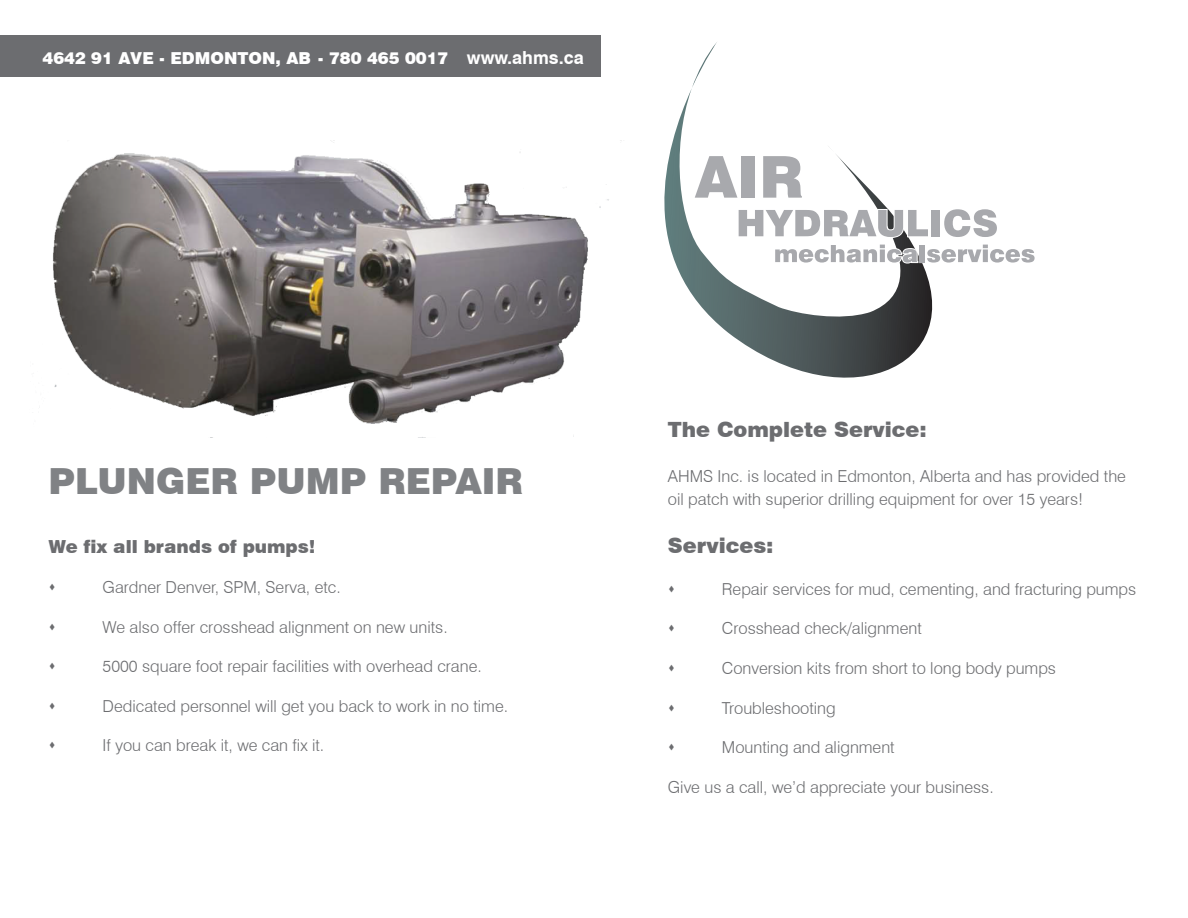
<style>
.page{position:relative;width:1188px;height:918px;background:#fff}
.page>*{position:absolute;margin:0;border:0;box-sizing:border-box;transform-origin:0 0}
.t1{font:900 36px "Swiss 721 BT";color:#808285}
.t2{font:900 21px "Swiss 721 BT";color:#6c6d70}
.t3{font:900 18px "Swiss 721 BT";color:#6c6d70}
.t4{font:700 18px "Swiss 721 BT";color:#fff}
.t5{font:300 16.5px/22.8px "Swiss 721 BT";color:#6c6d70}
.t6{font:900 16.5px "Swiss 721 BT";color:#fff}
</style>
<div class="page">
<div style="left:0;top:35px;width:601px;height:42px;background:#6c6d70"></div>
<svg style="left:664px;top:42px;width:269px;height:336px"></svg>
<svg style="left:737px;top:207px;width:298px;height:58px"></svg>
<div style="left:741px;top:156px;width:14px;height:42px;background:#a8a9ad"></div>
<svg style="left:692px;top:154px;width:48px;height:46px"></svg>
<svg style="left:761px;top:154px;width:43px;height:46px"></svg>
<img style="left:53px;top:140px;width:569px;height:297px">
<p class="t6" style="left:42px;top:48px;width:407px">4642 91 AVE - EDMONTON, AB - 780 465 0017</p>
<p class="t4" style="left:467px;top:47px;width:118px">www.ahms.ca</p>
<h1 class="t1" style="left:49px;top:459px;width:476px">PLUNGER PUMP REPAIR</h1>
<p class="t3" style="left:49px;top:536px;width:268px">We fix all brands of pumps!</p>
<p class="t5" style="left:103px;top:576px;width:240px">Gardner Denver, SPM, Serva, etc.</p>
<p class="t5" style="left:103px;top:615px;width:347px">We also offer crosshead alignment on new units.</p>
<p class="t5" style="left:103px;top:655px;width:381px">5000 square foot repair facilities with overhead crane.</p>
<p class="t5" style="left:103px;top:694px;width:407px">Dedicated personnel will get you back to work in no time.</p>
<p class="t5" style="left:103px;top:734px;width:223px">If you can break it, we can fix it.</p>
<p class="t2" style="left:668px;top:417px;width:261px">The Complete Service:</p>
<p class="t5" style="left:668px;top:465px;width:460px">AHMS Inc. is located in Edmonton, Alberta and has provided the oil patch with superior drilling equipment for over 15 years!</p>
<p class="t2" style="left:668px;top:533px;width:107px">Services:</p>
<p class="t5" style="left:722px;top:577px;width:416px">Repair services for mud, cementing, and fracturing pumps</p>
<p class="t5" style="left:722px;top:617px;width:201px">Crosshead check/alignment</p>
<p class="t5" style="left:722px;top:657px;width:336px">Conversion kits from short to long body pumps</p>
<p class="t5" style="left:722px;top:696px;width:115px">Troubleshooting</p>
<p class="t5" style="left:722px;top:736px;width:174px">Mounting and alignment</p>
<p class="t5" style="left:668px;top:775px;width:327px">Give us a call, we’d appreciate your business.</p>
</div>
